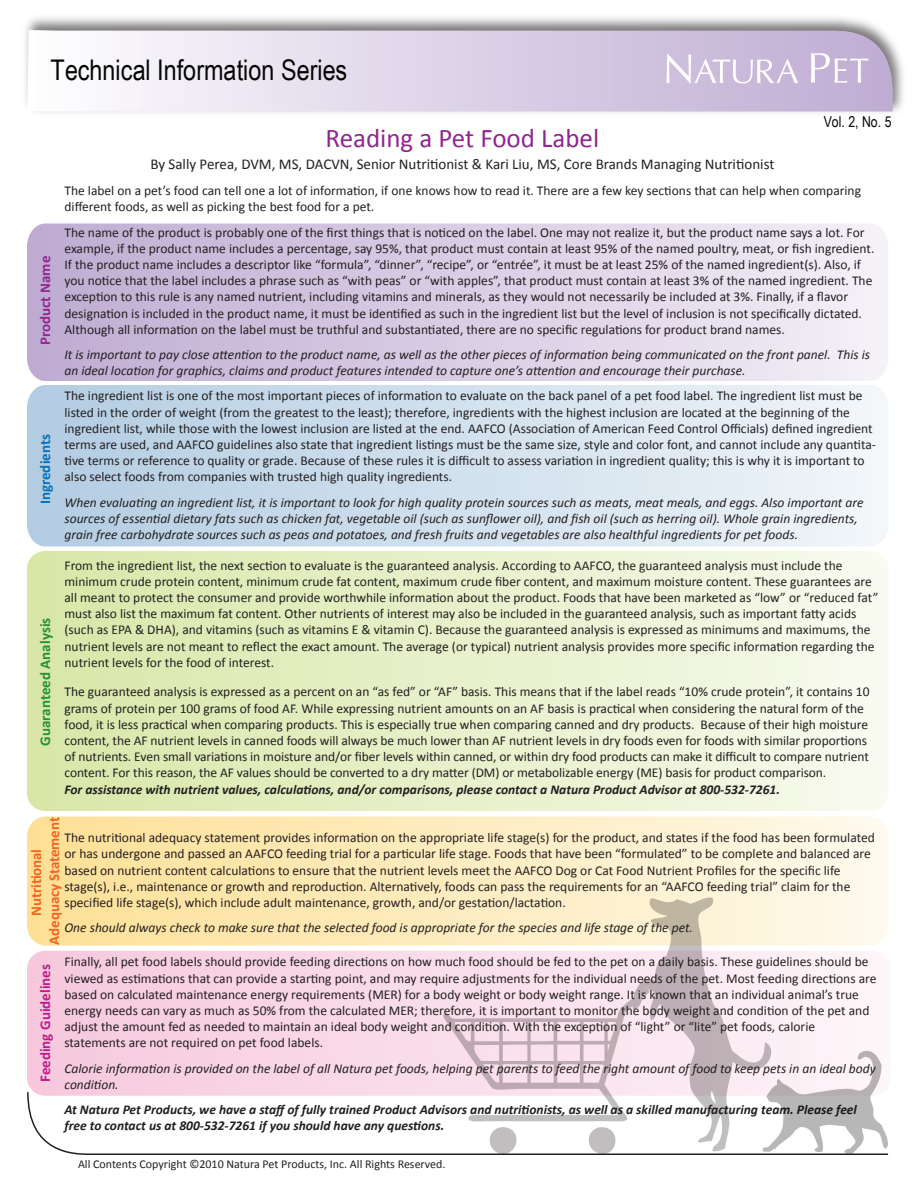
<style>
.page{position:relative;width:918px;height:1188px;background:#fff}
.page>*{position:absolute;margin:0;border:0;box-sizing:border-box;transform-origin:0 0}
.t1{font:28.5px "Arial Narrow";color:#050504}
.t2{font:27px "Calibri";color:#90268f}
.t3{font:15px "Calibri";color:#231f20}
.t4{font:700 15px/18px "Calibri";letter-spacing:-.01em;color:#f36421;text-align:center}
.t5{font:700 15px "Calibri";color:#269039}
.t6{font:700 15px "Calibri";color:#bc1b8d}
.t7{font:700 15px "Calibri";color:#90268f}
.t8{font:700 15px "Calibri";color:#0072bc}
.t9{font:15px "Arial Narrow";color:#050504}
.t10{font:13.5px/16.2px "Calibri";color:#231f20}
.t11{font:italic 13.5px/16.2px "Calibri";color:#231f20}
.t12{font:italic 700 13.5px/16.2px "Calibri";color:#231f20}
.t13{font:12px "Calibri";color:#231f20}
</style>
<div class="page">
<hr style="left:90px;top:1154px;width:798px;height:1px;background:#231f20">
<svg style="left:27px;top:1092px;width:65px;height:63px"></svg>
<img style="left:25px;top:17px;width:878px;height:96px">
<svg style="left:29px;top:30px;width:864px;height:81px"></svg>
<svg style="left:811px;top:53px;width:57px;height:30px"></svg>
<svg style="left:666px;top:54px;width:132px;height:29px"></svg>
<div style="left:27px;top:951px;width:864px;height:145px;background:#f8d3e4;border-radius:18px"></div>
<div style="left:27px;top:816px;width:862px;height:129px;background:linear-gradient(to right,#fee095,#fef9ec);border-radius:19px"></div>
<div style="left:27px;top:551px;width:862px;height:260px;background:linear-gradient(to right,#d8e7a7,#f8faef);border-radius:18px"></div>
<svg style="left:27px;top:385px;width:861px;height:161px;background:#d1e0ed"></svg>
<svg style="left:27px;top:224px;width:861px;height:157px;background:#d9cde4"></svg>
<svg style="left:443px;top:898px;width:445px;height:256px"></svg>
<h1 class="t1" style="left:51px;top:49px;width:298px">Technical Information Series</h1>
<h2 class="t2" style="left:326px;top:122px;width:275px">Reading a Pet Food Label</h2>
<p class="t3" style="left:150px;top:155px;width:626px">By Sally Perea, DVM, MS, DACVN, Senior Nutritionist &amp; Kari Liu, MS, Core Brands Managing Nutritionist</p>
<p class="t9" style="left:824px;top:111px;width:69px">Vol. 2, No. 5</p>
<p class="t10" style="left:64px;top:182px;width:798px">The label on a pet’s food can tell one a lot of information, if one knows how to read it. There are a few key sections that can help when comparing different foods, as well as picking the best food for a pet.</p>
<p class="t10" style="left:64px;top:223px;width:811px">The name of the product is probably one of the first things that is noticed on the label. One may not realize it, but the product name says a lot. For example, if the product name includes a percentage, say 95%, that product must contain at least 95% of the named poultry, meat, or fish ingredient.<br>If the product name includes a descriptor like “formula”, “dinner”, “recipe”, or “entrée”, it must be at least 25% of the named ingredient(s). Also, if you notice that the label includes a phrase such as “with peas” or “with apples”, that product must contain at least 3% of the named ingredient. The exception to this rule is any named nutrient, including vitamins and minerals, as they would not necessarily be included at 3%. Finally, if a flavor designation is included in the product name, it must be identified as such in the ingredient list but the level of inclusion is not specifically dictated.<br>Although all information on the label must be truthful and substantiated, there are no specific regulations for product brand names.</p>
<p class="t11" style="left:64px;top:346px;width:807px">It is important to pay close attention to the product name, as well as the other pieces of information being communicated on the front panel. This is an ideal location for graphics, claims and product features intended to capture one’s attention and encourage their purchase.</p>
<p class="t10" style="left:64px;top:387px;width:813px">The ingredient list is one of the most important pieces of information to evaluate on the back panel of a pet food label. The ingredient list must be listed in the order of weight (from the greatest to the least); therefore, ingredients with the highest inclusion are located at the beginning of the ingredient list, while those with the lowest inclusion are listed at the end. AAFCO (Association of American Feed Control Officials) defined ingredient terms are used, and AAFCO guidelines also state that ingredient listings must be the same size, style and color font, and cannot include any quantita&shy;tive terms or reference to quality or grade. Because of these rules it is difficult to assess variation in ingredient quality; this is why it is important to also select foods from companies with trusted high quality ingredients.</p>
<p class="t11" style="left:64px;top:493px;width:801px">When evaluating an ingredient list, it is important to look for high quality protein sources such as meats, meat meals, and eggs. Also important are sources of essential dietary fats such as chicken fat, vegetable oil (such as sunflower oil), and fish oil (such as herring oil). Whole grain ingredients, grain free carbohydrate sources such as peas and potatoes, and fresh fruits and vegetables are also healthful ingredients for pet foods.</p>
<p class="t10" style="left:64px;top:556px;width:815px">From the ingredient list, the next section to evaluate is the guaranteed analysis. According to AAFCO, the guaranteed analysis must include the minimum crude protein content, minimum crude fat content, maximum crude fiber content, and maximum moisture content. These guarantees are all meant to protect the consumer and provide worthwhile information about the product. Foods that have been marketed as “low” or “reduced fat” must also list the maximum fat content. Other nutrients of interest may also be included in the guaranteed analysis, such as important fatty acids (such as EPA &amp; DHA), and vitamins (such as vitamins E &amp; vitamin C). Because the guaranteed analysis is expressed as minimums and maximums, the nutrient levels are not meant to reflect the exact amount. The average (or typical) nutrient analysis provides more specific information regarding the nutrient levels for the food of interest.</p>
<p class="t10" style="left:64px;top:683px;width:807px">The guaranteed analysis is expressed as a percent on an “as fed” or “AF” basis. This means that if the label reads “10% crude protein”, it contains 10 grams of protein per 100 grams of food AF. While expressing nutrient amounts on an AF basis is practical when considering the natural form of the food, it is less practical when comparing products. This is especially true when comparing canned and dry products. Because of their high moisture content, the AF nutrient levels in canned foods will always be much lower than AF nutrient levels in dry foods even for foods with similar proportions of nutrients. Even small variations in moisture and/or fiber levels within canned, or within dry food products can make it difficult to compare nutrient content. For this reason, the AF values should be converted to a dry matter (DM) or metabolizable energy (ME) basis for product comparison.</p>
<p class="t12" style="left:64px;top:780px;width:717px">For assistance with nutrient values, calculations, and/or comparisons, please contact a Natura Product Advisor at 800-532-7261.</p>
<p class="t10" style="left:64px;top:829px;width:812px">The nutritional adequacy statement provides information on the appropriate life stage(s) for the product, and states if the food has been formulated or has undergone and passed an AAFCO feeding trial for a particular life stage. Foods that have been “formulated” to be complete and balanced are based on nutrient content calculations to ensure that the nutrient levels meet the AAFCO Dog or Cat Food Nutrient Profiles for the specific life stage(s), i.e., maintenance or growth and reproduction. Alternatively, foods can pass the requirements for an “AAFCO feeding trial” claim for the specified life stage(s), which include adult maintenance, growth, and/or gestation/lactation.</p>
<p class="t11" style="left:64px;top:919px;width:630px">One should always check to make sure that the selected food is appropriate for the species and life stage of the pet.</p>
<p class="t10" style="left:64px;top:953px;width:813px">Finally, all pet food labels should provide feeding directions on how much food should be fed to the pet on a daily basis. These guidelines should be viewed as estimations that can provide a starting point, and may require adjustments for the individual needs of the pet. Most feeding directions are based on calculated maintenance energy requirements (MER) for a body weight or body weight range. It is known that an individual animal’s true energy needs can vary as much as 50% from the calculated MER; therefore, it is important to monitor the body weight and condition of the pet and adjust the amount fed as needed to maintain an ideal body weight and condition. With the exception of “light” or “lite” pet foods, calorie statements are not required on pet food labels.</p>
<p class="t11" style="left:64px;top:1059px;width:813px">Calorie information is provided on the label of all Natura pet foods, helping pet parents to feed the right amount of food to keep pets in an ideal body condition.</p>
<p class="t12" style="left:64px;top:1101px;width:794px">At Natura Pet Products, we have a staff of fully trained Product Advisors and nutritionists, as well as a skilled manufacturing team. Please feel free to contact us at 800-532-7261 if you should have any questions.</p>
<p class="t7" style="left:36px;top:345px;width:91px;rotate:-90deg">Product Name</p>
<p class="t8" style="left:36px;top:504px;width:72px;rotate:-90deg">Ingredients</p>
<p class="t5" style="left:36px;top:746px;width:129px;rotate:-90deg">Guaranteed Analysis</p>
<p class="t4" style="left:26px;top:945px;width:129px;rotate:-90deg">Nutritional<br>Adequacy Statement</p>
<p class="t6" style="left:36px;top:1082px;width:119px;rotate:-90deg">Feeding Guidelines</p>
<p class="t13" style="left:78px;top:1157px;width:369px">All Contents Copyright ©2010 Natura Pet Products, Inc. All Rights Reserved.</p>
</div>
